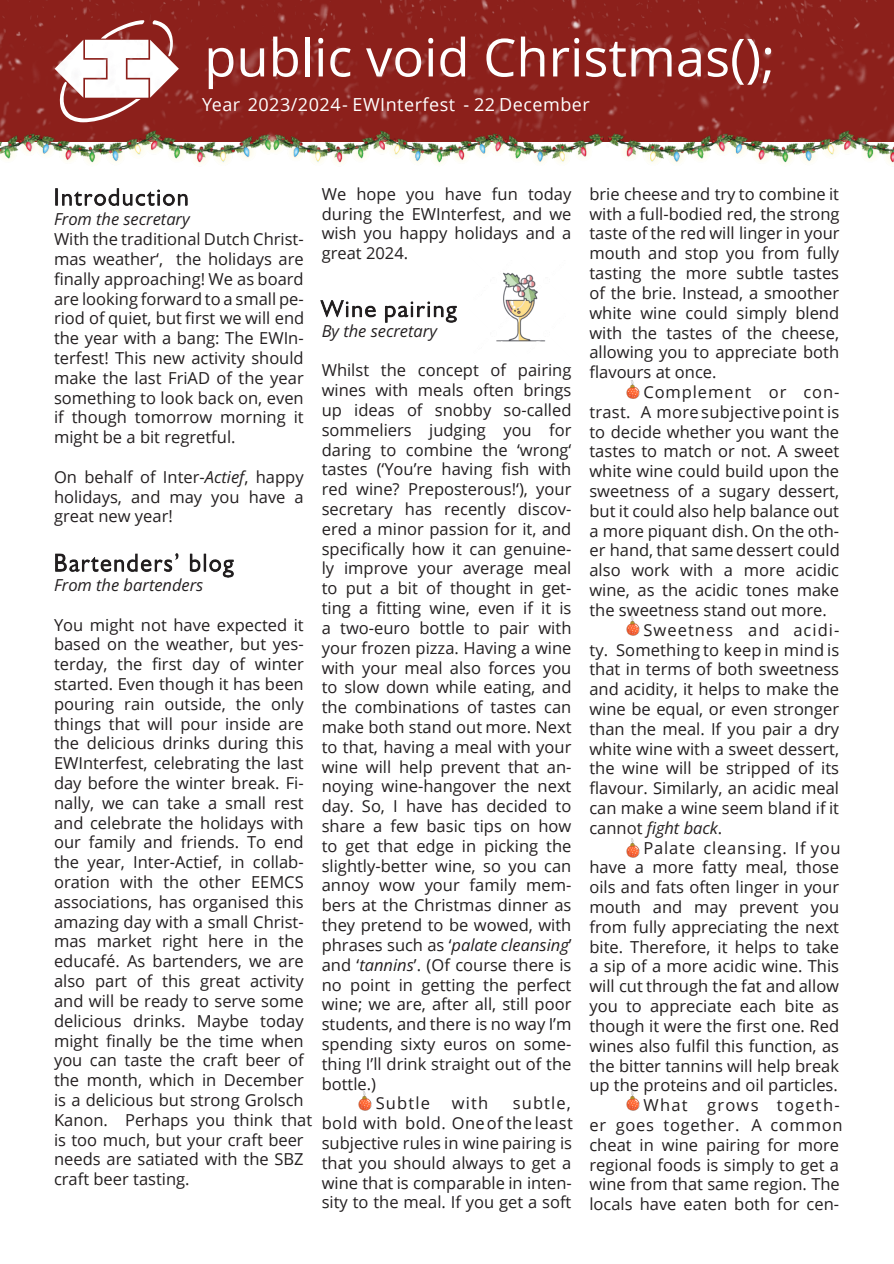
<style>
.page{position:relative;width:894px;height:1264px;background:#fff}
.page>*{position:absolute;margin:0;border:0;box-sizing:border-box;transform-origin:0 0}
.t1{font:52.5px "Open Sans";color:#fff}
.t2{font:18px "Open Sans";letter-spacing:.025em;color:#fff}
.t3{font:16.5px/19.8px "Open Sans";color:#231f20;text-align:justify}
.t4{font:italic 16.5px "Open Sans";color:#231f20}
.t5{font:16.5px "Open Sans";letter-spacing:.04em;color:#231f20}
.t6{font:16.5px "Open Sans";letter-spacing:.05em;color:#231f20}
.t7{font:16.5px "Open Sans";letter-spacing:.06em;color:#231f20}
.t8{font:16.5px "Open Sans";letter-spacing:.055em;color:#231f20}
.t9{font:16.5px "Open Sans";letter-spacing:.075em;color:#231f20}
.s1{font-style:italic}
.s2{font-style:normal}
</style>
<div class="page">
<img style="left:55px;top:189px;width:132px;height:17px">
<img style="left:55px;top:554px;width:179px;height:23px">
<img style="left:321px;top:300px;width:135px;height:23px">
<img style="left:0;top:150px;width:893px;height:14px">
<img style="left:0;top:0;width:893px;height:150px">
<img style="left:496px;top:272px;width:50px;height:70px">
<img style="left:626px;top:380px;width:14px;height:19px">
<img style="left:626px;top:616px;width:14px;height:20px">
<img style="left:626px;top:838px;width:14px;height:20px">
<img style="left:626px;top:1091px;width:14px;height:20px">
<img style="left:358px;top:1091px;width:14px;height:20px">
<h1 class="t1" style="left:204px;top:36px;width:572px">public void Christmas();</h1>
<p class="t2" style="left:202px;top:97px;width:389px">Year 2023/2024- EWInterfest - 22 December</p>
<p class="t4" style="left:54px;top:207px;width:137px">From the secretary</p>
<p class="t3" style="left:54px;top:231px;width:252px">With the traditional Dutch Christ&shy;mas weather‘, the holidays are finally approaching! We as board are looking forward to a small pe&shy;riod of quiet, but first we will end the year with a bang: The EWIn&shy;terfest! This new activity should make the last FriAD of the year something to look back on, even if though tomorrow morning it might be a bit regretful.</p>
<p class="t3" style="left:54px;top:468px;width:251px">On behalf of Inter-<span class="s1">Actief</span>, happy holidays, and may you have a great new year!</p>
<p class="t4" style="left:54px;top:573px;width:151px">From the bartenders</p>
<p class="t3" style="left:54px;top:616px;width:260px;text-align:left">You might not have expected it based on the weather, but yes&shy;terday, the first day of winter started. Even though it has been pouring rain outside, the only things that will pour inside are the delicious drinks during this<br>EWInterfest, celebrating the last day before the winter break. Fi&shy;nally, we can take a small rest and celebrate the holidays with our family and friends. To end the year, Inter-Actief, in collab&shy;oration with the other EEMCS associations, has organised this amazing day with a small Christ&shy;mas market right here in the educafé. As bartenders, we are also part of this great activity and will be ready to serve some delicious drinks. Maybe today might finally be the time when you can taste the craft beer of the month, which in December is a delicious but strong Grolsch<br>Kanon. Perhaps you think that is too much, but your craft beer needs are satiated with the SBZ craft beer tasting.</p>
<p class="t3" style="left:322px;top:185px;width:251px">We hope you have fun today during the EWInterfest, and we wish you happy holidays and a great 2024.</p>
<p class="t4" style="left:322px;top:319px;width:117px">By the secretary</p>
<p class="t3" style="left:322px;top:362px;width:251px">Whilst the concept of pairing</p>
<p class="t3" style="left:322px;top:382px;width:251px">wines with meals often brings</p>
<p class="t3" style="left:322px;top:401px;width:251px">up ideas of snobby so-called</p>
<p class="t3" style="left:322px;top:421px;width:251px">sommeliers judging you for</p>
<p class="t3" style="left:322px;top:441px;width:251px">daring to combine the ‘wrong‘</p>
<p class="t3" style="left:322px;top:461px;width:251px">tastes (‘You’re having fish with</p>
<p class="t3" style="left:322px;top:481px;width:251px">red wine? Preposterous!‘), your</p>
<p class="t3" style="left:322px;top:500px;width:251px">secretary has recently discov-</p>
<p class="t3" style="left:322px;top:520px;width:251px">ered a minor passion for it, and</p>
<p class="t3" style="left:322px;top:540px;width:251px">specifically how it can genuine-</p>
<p class="t3" style="left:322px;top:560px;width:251px">ly improve your average meal</p>
<p class="t3" style="left:322px;top:580px;width:251px">to put a bit of thought in get-</p>
<p class="t3" style="left:322px;top:599px;width:251px">ting a fitting wine, even if it is</p>
<p class="t3" style="left:322px;top:619px;width:251px">a two-euro bottle to pair with</p>
<p class="t3" style="left:322px;top:639px;width:251px">your frozen pizza. Having a wine</p>
<p class="t3" style="left:322px;top:659px;width:251px">with your meal also forces you</p>
<p class="t3" style="left:322px;top:679px;width:251px">to slow down while eating, and</p>
<p class="t3" style="left:322px;top:698px;width:251px">the combinations of tastes can</p>
<p class="t3" style="left:322px;top:718px;width:251px">make both stand out more. Next</p>
<p class="t3" style="left:322px;top:738px;width:251px">to that, having a meal with your</p>
<p class="t3" style="left:322px;top:758px;width:251px">wine will help prevent that an-</p>
<p class="t3" style="left:322px;top:778px;width:251px">noying wine-hangover the next</p>
<p class="t3" style="left:322px;top:797px;width:251px">day. So, I have has decided to</p>
<p class="t3" style="left:322px;top:817px;width:251px">share a few basic tips on how</p>
<p class="t3" style="left:322px;top:837px;width:251px">to get that edge in picking the</p>
<p class="t3" style="left:322px;top:857px;width:251px">slightly-better wine, so you can</p>
<p class="t3" style="left:322px;top:877px;width:251px">annoy wow your family mem-</p>
<p class="t3" style="left:322px;top:896px;width:251px">bers at the Christmas dinner as</p>
<p class="t3" style="left:322px;top:916px;width:251px">they pretend to be wowed, with</p>
<p class="t3" style="left:322px;top:936px;width:251px">phrases such as ‘<span class="s1">palate cleansing</span>’</p>
<p class="t3" style="left:322px;top:956px;width:251px">and ‘<span class="s1">tannins</span>’. (Of course there is</p>
<p class="t3" style="left:322px;top:976px;width:251px">no point in getting the perfect</p>
<p class="t3" style="left:322px;top:995px;width:251px">wine; we are, after all, still poor</p>
<p class="t3" style="left:322px;top:1015px;width:251px">students, and there is no way I’m</p>
<p class="t3" style="left:322px;top:1035px;width:251px">spending sixty euros on some-</p>
<p class="t3" style="left:322px;top:1055px;width:251px">thing I’ll drink straight out of the</p>
<p class="t3" style="left:322px;top:1075px;width:56px">bottle.)</p>
<p class="t3" style="left:376px;top:1094px;width:56px">Subtle</p>
<p class="t3" style="left:452px;top:1094px;width:38px">with</p>
<p class="t3" style="left:322px;top:1094px;width:253px;text-align:left;text-indent:191px">subtle, bold with bold. One of the least subjective rules in wine pairing is that you should always to get a wine that is comparable in inten&shy;sity to the meal. If you get a soft</p>
<p class="t3" style="left:589px;top:185px;width:252px">brie cheese and try to combine it with a full-bodied red, the strong taste of the red will linger in your mouth and stop you from fully tasting the more subtle tastes of the brie. Instead, a smoother white wine could simply blend with the tastes of the cheese, allowing you to appreciate both flavours at once.</p>
<p class="t8" style="left:643px;top:385px;width:197px">Complement or con-</p>
<p class="t3" style="left:589px;top:403px;width:251px">trast. A more subjective point is</p>
<p class="t3" style="left:589px;top:423px;width:251px">to decide whether you want the</p>
<p class="t3" style="left:589px;top:443px;width:251px">tastes to match or not. A sweet</p>
<p class="t3" style="left:589px;top:463px;width:251px">white wine could build upon the</p>
<p class="t3" style="left:589px;top:482px;width:251px">sweetness of a sugary dessert,</p>
<p class="t3" style="left:589px;top:502px;width:251px">but it could also help balance out</p>
<p class="t3" style="left:589px;top:522px;width:251px">a more piquant dish. On the oth-</p>
<p class="t3" style="left:589px;top:542px;width:252px">er hand, that same dessert could</p>
<p class="t3" style="left:589px;top:562px;width:251px">also work with a more acidic</p>
<p class="t3" style="left:589px;top:581px;width:251px">wine, as the acidic tones make</p>
<p class="t3" style="left:589px;top:601px;width:239px">the sweetness stand out more.</p>
<p class="t7" style="left:643px;top:623px;width:197px">Sweetness and acidi-</p>
<p class="t3" style="left:589px;top:641px;width:251px">ty. Something to keep in mind is</p>
<p class="t3" style="left:589px;top:661px;width:251px">that in terms of both sweetness</p>
<p class="t3" style="left:589px;top:680px;width:251px">and acidity, it helps to make the</p>
<p class="t3" style="left:589px;top:700px;width:251px">wine be equal, or even stronger</p>
<p class="t3" style="left:589px;top:720px;width:251px">than the meal. If you pair a dry</p>
<p class="t3" style="left:589px;top:740px;width:251px">white wine with a sweet dessert,</p>
<p class="t3" style="left:589px;top:760px;width:251px">the wine will be stripped of its</p>
<p class="t3" style="left:589px;top:779px;width:251px">flavour. Similarly, an acidic meal</p>
<p class="t3" style="left:589px;top:799px;width:251px">can make a wine seem bland if it</p>
<p class="t4" style="left:589px;top:816px;width:134px"><span class="s2">cannot</span> fight back<span class="s2">.</span></p>
<p class="t6" style="left:643px;top:840px;width:199px">Palate cleansing. If you</p>
<p class="t3" style="left:589px;top:859px;width:251px">have a more fatty meal, those</p>
<p class="t3" style="left:589px;top:878px;width:251px">oils and fats often linger in your</p>
<p class="t3" style="left:589px;top:898px;width:251px">mouth and may prevent you</p>
<p class="t3" style="left:589px;top:918px;width:251px">from fully appreciating the next</p>
<p class="t3" style="left:589px;top:938px;width:251px">bite. Therefore, it helps to take</p>
<p class="t3" style="left:589px;top:958px;width:251px">a sip of a more acidic wine. This</p>
<p class="t3" style="left:589px;top:977px;width:251px">will cut through the fat and allow</p>
<p class="t3" style="left:589px;top:997px;width:251px">you to appreciate each bite as</p>
<p class="t3" style="left:589px;top:1017px;width:251px">though it were the first one. Red</p>
<p class="t3" style="left:589px;top:1037px;width:251px">wines also fulfil this function, as</p>
<p class="t3" style="left:589px;top:1057px;width:251px">the bitter tannins will help break</p>
<p class="t3" style="left:589px;top:1076px;width:250px">up the proteins and oil particles.</p>
<p class="t9" style="left:643px;top:1098px;width:198px">What grows togeth-</p>
<p class="t5" style="left:589px;top:1118px;width:254px">er goes together. A common</p>
<p class="t3" style="left:589px;top:1136px;width:251px">cheat in wine pairing for more</p>
<p class="t3" style="left:589px;top:1156px;width:251px">regional foods is simply to get a</p>
<p class="t3" style="left:589px;top:1175px;width:252px">wine from that same region. The</p>
<p class="t3" style="left:589px;top:1195px;width:251px">locals have eaten both for cen-</p>
</div>
